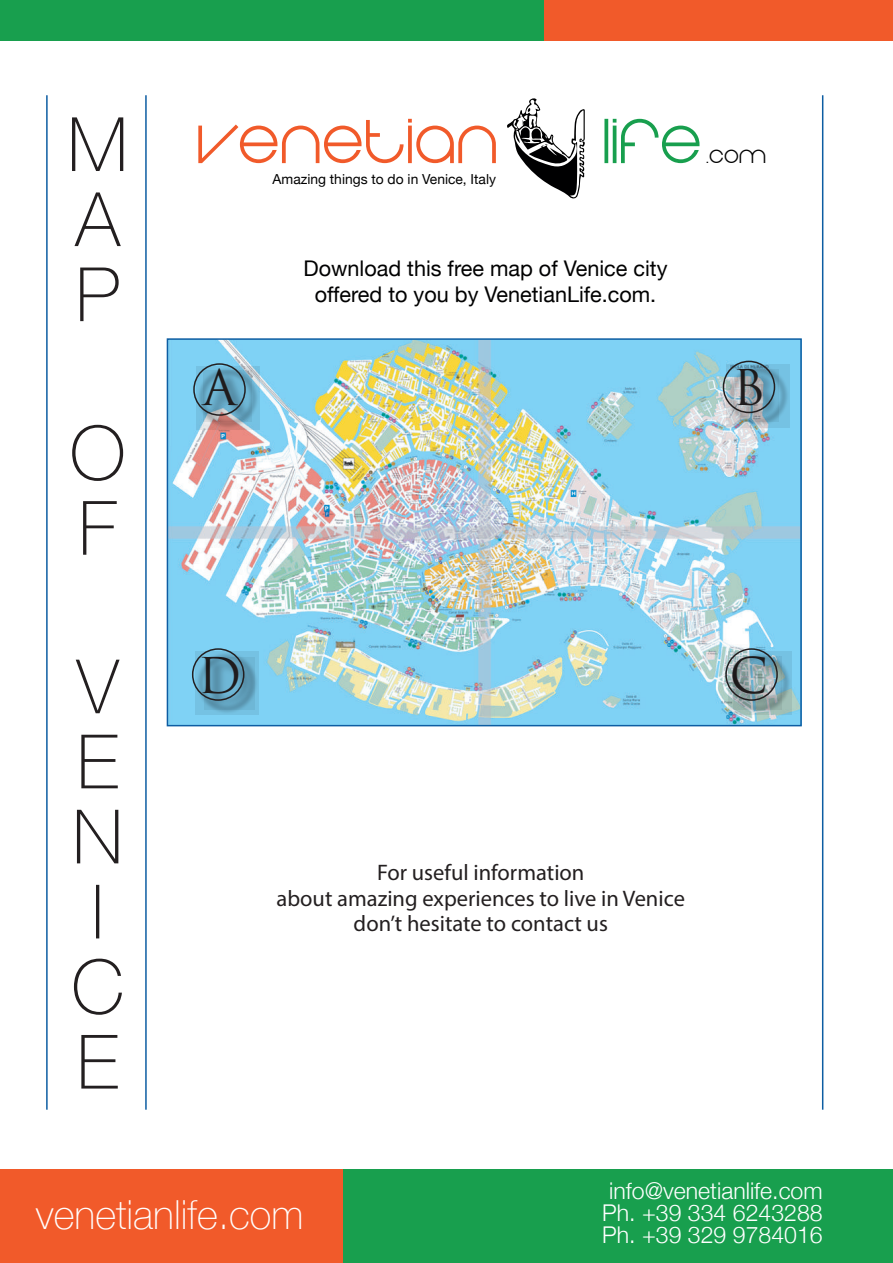
<style>
.page{position:relative;width:893px;height:1263px;background:#fff}
.page>*{position:absolute;margin:0;border:0;box-sizing:border-box;transform-origin:0 0}
.t1{font:75px "Eight One";color:#f15a2a}
.t2{font:75px "Eight One";color:#189f4e}
.t3{font:48px "Trajan Pro";color:#231f20}
.t4{font:100 40.05px "Helvetica Neue";color:#fff}
.t5{font:26.85px "Eight One";color:#000001}
.t6{font:300 23.1px/22.4px "Helvetica Neue";color:#fff;text-align:center}
.t7{font:22.5px/25.5px "Myriad Pro";color:#231f20;text-align:center}
.t8{font:21.6px/26px "Helvetica Neue";color:#000001;text-align:center}
.t9{font:13.8px "Helvetica Neue";color:#000001}
</style>
<div class="page">
<div style="left:0;top:0;width:893px;height:41px;background:#f15a2a"></div>
<div style="left:0;top:1169px;width:893px;height:94px;background:#189f4e"></div>
<img style="left:170px;top:341px;width:629px;height:382px">
<div style="left:167px;top:338px;width:635px;height:388px;border:2px solid #0d5da2"></div>
<svg style="left:197px;top:367px;width:63px;height:63px;background:#79a6bd"></svg>
<div style="left:193px;top:363px;width:53px;height:53px;border:2px solid #231f20;border-radius:50%"></div>
<svg style="left:726px;top:364px;width:63px;height:63px;background:#86acbd"></svg>
<div style="left:723px;top:361px;width:52px;height:52px;border:2px solid #231f20;border-radius:50%"></div>
<svg style="left:729px;top:651px;width:63px;height:64px;background:#8cacb3"></svg>
<div style="left:725px;top:648px;width:53px;height:53px;border:2px solid #231f20;border-radius:50%"></div>
<svg style="left:195px;top:651px;width:63px;height:64px;background:#65a6c3"></svg>
<div style="left:192px;top:648px;width:52px;height:53px;border:2px solid #231f20;border-radius:50%"></div>
<hr style="left:46px;top:95px;width:2px;height:1015px;background:#0d5da2">
<hr style="left:145px;top:95px;width:2px;height:1015px;background:#0d5da2">
<hr style="left:822px;top:95px;width:1px;height:1015px;background:#0d5da2">
<svg style="left:507px;top:98px;width:78px;height:101px"></svg>
<svg style="left:72px;top:117px;width:51px;height:204px"></svg>
<svg style="left:72px;top:425px;width:51px;height:130px"></svg>
<svg style="left:74px;top:660px;width:48px;height:428px"></svg>
<div style="left:0;top:1169px;width:342px;height:94px;background:#f15a2a"></div>
<div style="left:0;top:0;width:544px;height:41px;background:#189f4e"></div>
<h1 class="t1" style="left:198px;top:108px;width:304px">VENETIAN</h1>
<p class="t9" style="left:273px;top:169px;width:225px">Amazing things to do in Venice, Italy</p>
<h1 class="t2" style="left:604px;top:108px;width:101px">LIFE</h1>
<p class="t5" style="left:707px;top:143px;width:61px">.com</p>
<p class="t8" style="left:304px;top:257px;width:365px">Download this free map of Venice city offered to you by VenetianLife.com.</p>
<h2 class="t3" style="left:203px;top:357px;width:35px">A</h2>
<h2 class="t3" style="left:732px;top:357px;width:34px">B</h2>
<h2 class="t3" style="left:197px;top:645px;width:46px">D</h2>
<h2 class="t3" style="left:730px;top:645px;width:40px">C</h2>
<p class="t7" style="left:277px;top:860px;width:410px">For useful information<br>about amazing experiences to live in Venice don’t hesitate to contact us</p>
<h3 class="t4" style="left:36px;top:1184px;width:269px">venetianlife.com</h3>
<p class="t6" style="left:602px;top:1178px;width:222px">info@venetianlife.com<br>Ph. +39 334 6243288<br>Ph. +39 329 9784016</p>
</div>
